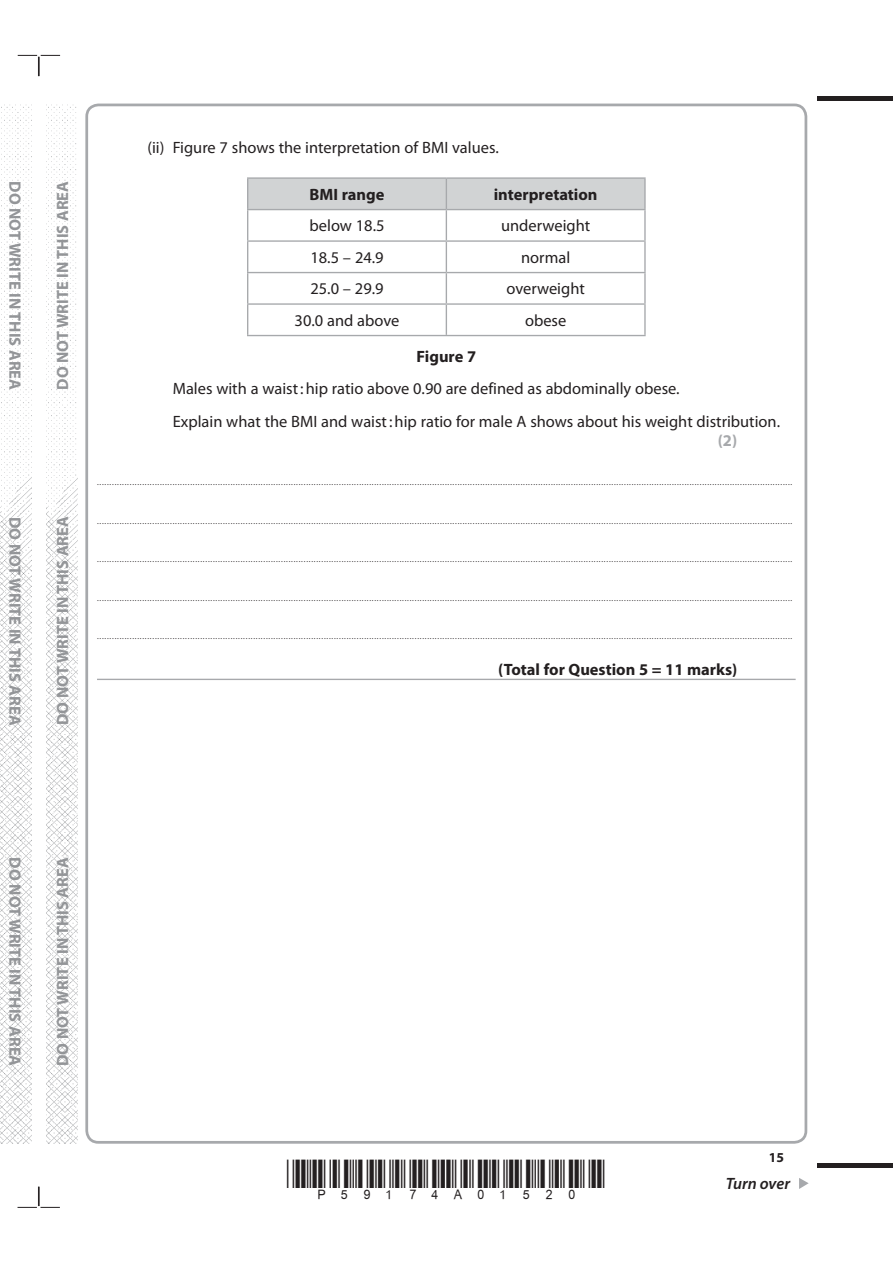
<style>
.page{position:relative;width:893px;height:1263px;background:#fff}
.page>*{position:absolute;margin:0;border:0;box-sizing:border-box;transform-origin:0 0}
.t1{font:16.5px/32.8px "Myriad Pro";color:#231f20}
.t2{font:700 16.5px "Myriad Pro";color:#939598}
.t3{font:700 16.5px "Myriad Pro";color:#231f20}
.t4{font:italic 600 16.5px "Myriad Pro";letter-spacing:-.005em;color:#231f20}
.t5{font:700 16.5px "Myriad Pro";color:#a7a9ac}
.t6{font:700 13.65px "Myriad Pro";color:#231f20}
.t7{font:8.25px "Myriad Pro";color:#231f20}
</style>
<div class="page">
<div style="left:817px;top:96px;width:76px;height:5px;background:#231f20"></div>
<div style="left:817px;top:1163px;width:76px;height:5px;background:#231f20"></div>
<svg style="left:799px;top:1178px;width:10px;height:11px"></svg>
<svg style="left:18px;top:55px;width:42px;height:21px"></svg>
<svg style="left:18px;top:1186px;width:42px;height:22px"></svg>
<img style="left:0;top:104px;width:31px;height:1040px">
<img style="left:47px;top:104px;width:31px;height:1040px">
<hr style="left:97px;top:679px;width:699px;height:1px;background:#a7a9ac">
<div style="left:248px;top:179px;width:396px;height:30px;background:#d1d3d4"></div>
<hr style="left:247px;top:177px;width:199px;height:2px;background:#a7a9ac">
<hr style="left:247px;top:179px;width:1px;height:30px;background:#a7a9ac">
<hr style="left:446px;top:177px;width:200px;height:2px;background:#a7a9ac">
<hr style="left:446px;top:179px;width:1px;height:30px;background:#a7a9ac">
<hr style="left:644px;top:179px;width:2px;height:30px;background:#a7a9ac">
<hr style="left:247px;top:209px;width:199px;height:1px;background:#a7a9ac">
<hr style="left:247px;top:210px;width:1px;height:30px;background:#a7a9ac">
<hr style="left:446px;top:209px;width:200px;height:1px;background:#a7a9ac">
<hr style="left:446px;top:210px;width:1px;height:30px;background:#a7a9ac">
<hr style="left:644px;top:210px;width:2px;height:30px;background:#a7a9ac">
<hr style="left:247px;top:240px;width:199px;height:2px;background:#a7a9ac">
<hr style="left:247px;top:242px;width:1px;height:30px;background:#a7a9ac">
<hr style="left:446px;top:240px;width:200px;height:2px;background:#a7a9ac">
<hr style="left:446px;top:242px;width:1px;height:30px;background:#a7a9ac">
<hr style="left:644px;top:242px;width:2px;height:30px;background:#a7a9ac">
<hr style="left:247px;top:272px;width:199px;height:1px;background:#a7a9ac">
<hr style="left:247px;top:273px;width:1px;height:30px;background:#a7a9ac">
<hr style="left:446px;top:272px;width:200px;height:1px;background:#a7a9ac">
<hr style="left:446px;top:273px;width:1px;height:30px;background:#a7a9ac">
<hr style="left:644px;top:273px;width:2px;height:30px;background:#a7a9ac">
<hr style="left:247px;top:303px;width:199px;height:2px;background:#a7a9ac">
<hr style="left:247px;top:305px;width:1px;height:30px;background:#a7a9ac">
<hr style="left:446px;top:303px;width:200px;height:2px;background:#a7a9ac">
<hr style="left:446px;top:305px;width:1px;height:30px;background:#a7a9ac">
<hr style="left:644px;top:305px;width:2px;height:30px;background:#a7a9ac">
<hr style="left:247px;top:335px;width:399px;height:1px;background:#a7a9ac">
<h1 class="t2" style="left:21px;top:181px;width:210px;rotate:90deg">DO NOT WRITE IN THIS AREA</h1>
<h1 class="t2" style="left:21px;top:517px;width:210px;rotate:90deg">DO NOT WRITE IN THIS AREA</h1>
<h1 class="t2" style="left:56px;top:390px;width:210px;rotate:-90deg">DO NOT WRITE IN THIS AREA</h1>
<h1 class="t2" style="left:56px;top:725px;width:210px;rotate:-90deg">DO NOT WRITE IN THIS AREA</h1>
<h1 class="t1" style="left:147px;top:132px;width:353px">(ii) Figure 7 shows the interpretation of BMI values.</h1>
<h1 class="t3" style="left:310px;top:188px;width:76px">BMI range</h1>
<h1 class="t3" style="left:494px;top:188px;width:105px">interpretation</h1>
<h1 class="t1" style="left:309px;top:211px;width:76px">below 18.5</h1>
<h1 class="t1" style="left:501px;top:211px;width:91px">underweight</h1>
<h1 class="t1" style="left:310px;top:242px;width:75px">18.5 – 24.9</h1>
<h1 class="t1" style="left:521px;top:242px;width:51px">normal</h1>
<h1 class="t1" style="left:310px;top:274px;width:75px">25.0 – 29.9</h1>
<h1 class="t1" style="left:506px;top:274px;width:80px">overweight</h1>
<h1 class="t1" style="left:295px;top:305px;width:106px">30.0 and above</h1>
<h1 class="t1" style="left:525px;top:305px;width:43px">obese</h1>
<h1 class="t3" style="left:416px;top:350px;width:61px">Figure 7</h1>
<h1 class="t1" style="left:173px;top:373px;width:609px">Males with a waist : hip ratio above 0.90 are defined as abdominally obese.<br>Explain what the BMI and waist : hip ratio for male A shows about his weight distribution.</h1>
<h1 class="t5" style="left:718px;top:435px;width:21px">(2)</h1>
<p class="t7" style="left:97px;top:479px;width:697px">....................................................................................................................................................................................................................................................................................</p>
<p class="t7" style="left:97px;top:518px;width:697px">....................................................................................................................................................................................................................................................................................</p>
<p class="t7" style="left:97px;top:556px;width:697px">....................................................................................................................................................................................................................................................................................</p>
<p class="t7" style="left:97px;top:595px;width:697px">....................................................................................................................................................................................................................................................................................</p>
<p class="t7" style="left:97px;top:633px;width:697px">....................................................................................................................................................................................................................................................................................</p>
<h1 class="t3" style="left:498px;top:663px;width:241px">(Total for Question 5 = 11 marks)</h1>
<h1 class="t2" style="left:21px;top:857px;width:210px;rotate:90deg">DO NOT WRITE IN THIS AREA</h1>
<h1 class="t2" style="left:56px;top:1066px;width:210px;rotate:-90deg">DO NOT WRITE IN THIS AREA</h1>
<h2 class="t6" style="left:769px;top:1152px;width:17px">15</h2>
<h1 class="t4" style="left:726px;top:1174px;width:66px">Turn over</h1>
</div>
